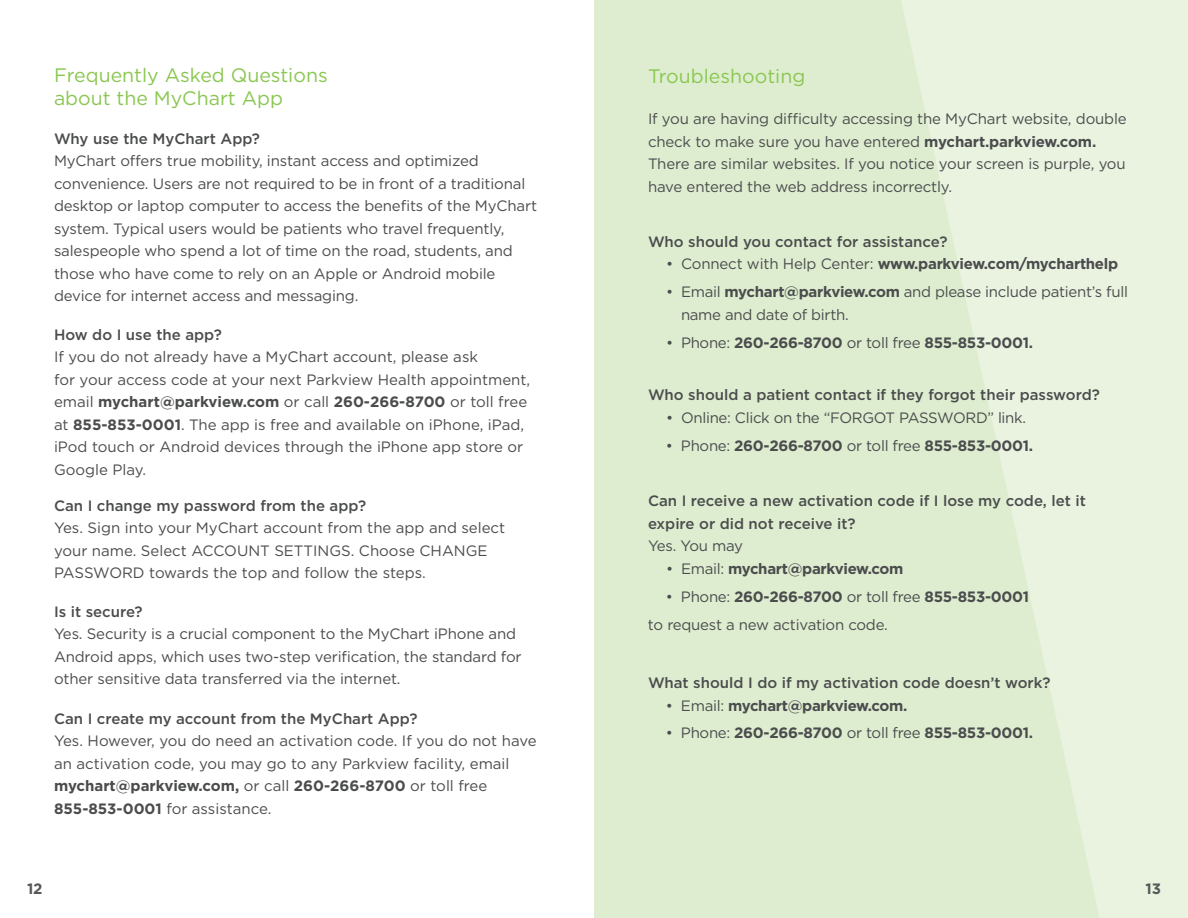
<style>
.page{position:relative;width:1188px;height:918px;background:#fff}
.page>*{position:absolute;margin:0;border:0;box-sizing:border-box;transform-origin:0 0}
.t1{font:19.5px "Gotham";color:#8ac751}
.t2{font:15px/22.5px "Gotham";letter-spacing:-.01em;color:#4b4c4d}
.t3{font:500 15px "Gotham";color:#4b4c4d}
.t4{font:700 15px "Gotham";letter-spacing:-.02em;color:#4b4c4d}
.t5{font:700 15px "Gotham";color:#57585a}
.s1{font-weight:700}
.s2{font-weight:400}
</style>
<div class="page">
<div style="left:594px;top:0;width:594px;height:918px;background:#deedd0"></div>
<svg style="left:901px;top:0;width:287px;height:918px;fill:#e9f3e0"></svg>
<p class="t1" style="left:54px;top:62px;width:275px">Frequently Asked Questions</p>
<p class="t1" style="left:54px;top:86px;width:231px">about the MyChart App</p>
<p class="t3" style="left:54px;top:128px;width:208px">Why use the MyChart App?</p>
<p class="t2" style="left:54px;top:149px;width:426px">MyChart offers true mobility, instant access and optimized</p>
<p class="t2" style="left:54px;top:172px;width:473px">convenience. Users are not required to be in front of a traditional</p>
<p class="t2" style="left:54px;top:194px;width:485px">desktop or laptop computer to access the benefits of the MyChart</p>
<p class="t2" style="left:54px;top:217px;width:452px">system. Typical users would be patients who travel frequently,</p>
<p class="t2" style="left:54px;top:239px;width:460px">salespeople who spend a lot of time on the road, students, and</p>
<p class="t2" style="left:54px;top:262px;width:443px">those who have come to rely on an Apple or Android mobile</p>
<p class="t2" style="left:54px;top:284px;width:306px">device for internet access and messaging.</p>
<p class="t3" style="left:54px;top:325px;width:169px">How do I use the app?</p>
<p class="t2" style="left:54px;top:345px;width:426px">If you do not already have a MyChart account, please ask</p>
<p class="t2" style="left:54px;top:368px;width:478px">for your access code at your next Parkview Health appointment,</p>
<p class="t2" style="left:54px;top:390px;width:475px">email <span class="s1">mychart@parkview.com</span> or call <span class="s1">260-266-8700</span> or toll free at <span class="s1">855-853-0001</span>. The app is free and available on iPhone, iPad, iPod touch or Android devices through the iPhone app store or Google Play.</p>
<p class="t3" style="left:54px;top:496px;width:314px">Can I change my password from the app?</p>
<p class="t2" style="left:54px;top:516px;width:453px">Yes. Sign into your MyChart account from the app and select your name. Select ACCOUNT SETTINGS. Choose CHANGE<br>PASSWORD towards the top and follow the steps.</p>
<p class="t3" style="left:54px;top:602px;width:90px">Is it secure?</p>
<p class="t2" style="left:54px;top:622px;width:464px">Yes. Security is a crucial component to the MyChart iPhone and</p>
<p class="t2" style="left:54px;top:645px;width:469px">Android apps, which uses two-step verification, the standard for other sensitive data transferred via the internet.</p>
<p class="t3" style="left:54px;top:708px;width:365px">Can I create my account from the MyChart App?</p>
<p class="t2" style="left:54px;top:729px;width:484px">Yes. However, you do need an activation code. If you do not have an activation code, you may go to any Parkview facility, email <span class="s1">mychart@parkview.com,</span> or call <span class="s1">260-266-8700</span> or toll free <span class="s1">855-853-0001</span> for assistance.</p>
<p class="t1" style="left:648px;top:64px;width:159px">Troubleshooting</p>
<p class="t2" style="left:648px;top:107px;width:480px">If you are having difficulty accessing the MyChart website, double</p>
<p class="t2" style="left:648px;top:130px;width:450px">check to make sure you have entered <span class="s1">mychart.parkview.com.</span></p>
<p class="t2" style="left:648px;top:152px;width:479px">There are similar websites. If you notice your screen is purple, you</p>
<p class="t2" style="left:648px;top:175px;width:306px">have entered the web address incorrectly.</p>
<p class="t3" style="left:648px;top:232px;width:301px">Who should you contact for assistance?</p>
<p class="t4" style="left:666px;top:254px;width:454px"><span class="s2">• Connect with Help Center:</span> www.parkview.com/mycharthelp</p>
<p class="t2" style="left:681px;top:280px;width:448px;text-indent:-15px">• Email <span class="s1">mychart@parkview.com</span> and please include patient’s full name and date of birth.</p>
<p class="t4" style="left:666px;top:332px;width:369px"><span class="s2">• Phone:</span> 260-266-8700 <span class="s2">or toll free</span> 855-853-0001.</p>
<p class="t3" style="left:648px;top:385px;width:453px">Who should a patient contact if they forgot their password?</p>
<p class="t2" style="left:666px;top:406px;width:362px">• Online: Click on the “FORGOT PASSWORD” link.</p>
<p class="t4" style="left:666px;top:436px;width:369px"><span class="s2">• Phone:</span> 260-266-8700 <span class="s2">or toll free</span> 855-853-0001.</p>
<p class="t3" style="left:648px;top:491px;width:439px">Can I receive a new activation code if I lose my code, let it</p>
<p class="t3" style="left:648px;top:514px;width:209px">expire or did not receive it?</p>
<p class="t2" style="left:648px;top:534px;width:97px">Yes. You may</p>
<p class="t4" style="left:666px;top:559px;width:239px"><span class="s2">• Email:</span> mychart@parkview.com</p>
<p class="t4" style="left:666px;top:586px;width:365px"><span class="s2">• Phone:</span> 260-266-8700 <span class="s2">or toll free</span> 855-853-0001</p>
<p class="t2" style="left:648px;top:613px;width:241px">to request a new activation code.</p>
<p class="t3" style="left:648px;top:673px;width:404px">What should I do if my activation code doesn’t work?</p>
<p class="t4" style="left:666px;top:695px;width:243px"><span class="s2">• Email:</span> mychart@parkview.com.</p>
<p class="t4" style="left:666px;top:723px;width:369px"><span class="s2">• Phone:</span> 260-266-8700 <span class="s2">or toll free</span> 855-853-0001.</p>
<p class="t5" style="left:27px;top:879px;width:17px">12</p>
<p class="t5" style="left:1145px;top:879px;width:17px">13</p>
</div>
